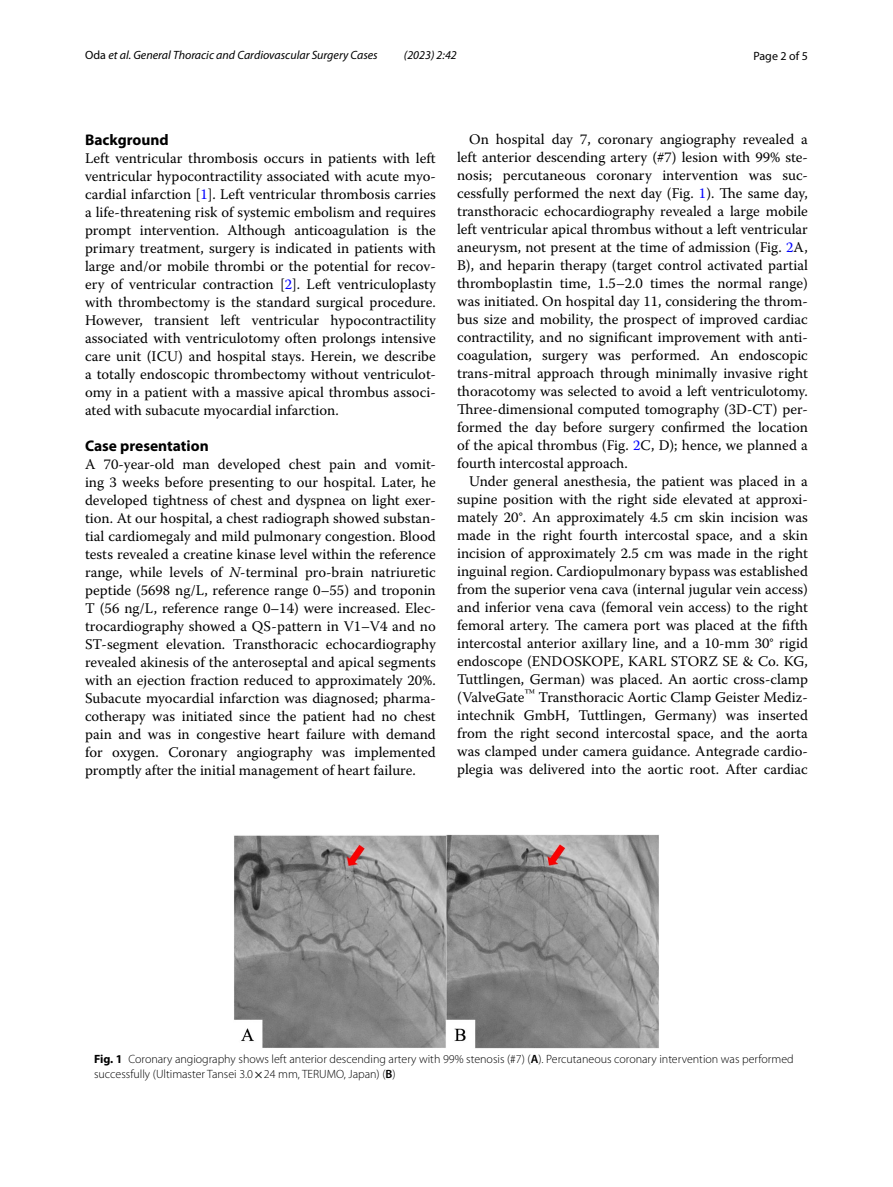
<style>
.page{position:relative;width:893px;height:1187px;background:#fff}
.page>*{position:absolute;margin:0;border:0;box-sizing:border-box;transform-origin:0 0}
.t1{font:700 15.45px "Myriad Pro";color:#000}
.t2{font:14.7px/18px "Warnock Pro";color:#000;text-align:justify}
.t3{font:300 12px/15px "Myriad Pro";color:#000}
.t4{font:italic 12px "Myriad Pro";color:#000}
.t5{font:12px "Myriad Pro";color:#000}
.s1{font-style:normal}
.s2{color:#00f}
.s3{font-style:italic}
.s4{font-weight:700}
.s5{font-weight:600}
.s6{font-family:"STIX";font-weight:400}
</style>
<div class="page">
<img style="left:234px;top:834px;width:425px;height:213px">
<p class="t4" style="left:85px;top:48px;width:294px"><span class="s1">Oda</span> et al. General Thoracic and Cardiovascular Surgery Cases</p>
<p class="t4" style="left:404px;top:48px;width:54px">(2023) 2:42</p>
<p class="t5" style="left:753px;top:48px;width:56px">Page 2 of 5</p>
<p class="t1" style="left:85px;top:129px;width:85px">Background</p>
<p class="t2" style="left:85px;top:148px;width:352px">Left ventricular thrombosis occurs in patients with left ventricular hypocontractility associated with acute myo&shy;cardial infarction [<span class="s2">1</span>]. Left ventricular thrombosis carries a life-threatening risk of systemic embolism and requires prompt intervention. Although anticoagulation is the primary treatment, surgery is indicated in patients with large and/or mobile thrombi or the potential for recov&shy;ery of ventricular contraction [<span class="s2">2</span>]. Left ventriculoplasty with thrombectomy is the standard surgical procedure.<br>However, transient left ventricular hypocontractility associated with ventriculotomy often prolongs intensive care unit (ICU) and hospital stays. Herein, we describe a totally endoscopic thrombectomy without ventriculot&shy;omy in a patient with a massive apical thrombus associ&shy;ated with subacute myocardial infarction.</p>
<p class="t1" style="left:85px;top:435px;width:125px">Case presentation</p>
<p class="t2" style="left:85px;top:454px;width:352px">A 70-year-old man developed chest pain and vomit&shy;ing 3 weeks before presenting to our hospital. Later, he developed tightness of chest and dyspnea on light exer&shy;tion. At our hospital, a chest radiograph showed substan&shy;tial cardiomegaly and mild pulmonary congestion. Blood tests revealed a creatine kinase level within the reference range, while levels of <span class="s3">N</span>-terminal pro-brain natriuretic peptide (5698 ng/L, reference range 0–55) and troponin T (56 ng/L, reference range 0–14) were increased. Elec&shy;trocardiography showed a QS-pattern in V1–V4 and no ST-segment elevation. Transthoracic echocardiography revealed akinesis of the anteroseptal and apical segments with an ejection fraction reduced to approximately 20%.<br>Subacute myocardial infarction was diagnosed; pharma&shy;cotherapy was initiated since the patient had no chest pain and was in congestive heart failure with demand for oxygen. Coronary angiography was implemented promptly after the initial management of heart failure.</p>
<p class="t2" style="left:457px;top:130px;width:352px;text-indent:12px">On hospital day 7, coronary angiography revealed a left anterior descending artery (#7) lesion with 99% ste&shy;nosis; percutaneous coronary intervention was suc&shy;cessfully performed the next day (Fig. <span class="s2">1</span>). The same day, transthoracic echocardiography revealed a large mobile left ventricular apical thrombus without a left ventricular aneurysm, not present at the time of admission (Fig. <span class="s2">2</span>A, B), and heparin therapy (target control activated partial thromboplastin time, 1.5–2.0 times the normal range) was initiated. On hospital day 11, considering the throm&shy;bus size and mobility, the prospect of improved cardiac contractility, and no significant improvement with anti&shy;coagulation, surgery was performed. An endoscopic trans-mitral approach through minimally invasive right thoracotomy was selected to avoid a left ventriculotomy.<br>Three-dimensional computed tomography (3D-CT) per&shy;formed the day before surgery confirmed the location of the apical thrombus (Fig. <span class="s2">2</span>C, D); hence, we planned a fourth intercostal approach.</p>
<p class="t2" style="left:457px;top:472px;width:352px;text-indent:12px">Under general anesthesia, the patient was placed in a supine position with the right side elevated at approxi&shy;mately 20°. An approximately 4.5 cm skin incision was made in the right fourth intercostal space, and a skin incision of approximately 2.5 cm was made in the right inguinal region. Cardiopulmonary bypass was established from the superior vena cava (internal jugular vein access) and inferior vena cava (femoral vein access) to the right femoral artery. The camera port was placed at the fifth intercostal anterior axillary line, and a 10-mm 30° rigid endoscope (ENDOSKOPE, KARL STORZ SE &amp; Co. KG, Tuttlingen, German) was placed. An aortic cross-clamp (ValveGate<sup>™</sup> Transthoracic Aortic Clamp Geister Mediz&shy;intechnik GmbH, Tuttlingen, Germany) was inserted from the right second intercostal space, and the aorta was clamped under camera guidance. Antegrade cardio&shy;plegia was delivered into the aortic root. After cardiac</p>
<p class="t3" style="left:94px;top:1051px;width:701px"><span class="s4">Fig. 1</span> Coronary angiography shows left anterior descending artery with 99% stenosis (#7) (<span class="s5">A</span>). Percutaneous coronary intervention was performed successfully (Ultimaster Tansei 3.0<span class="s6">×</span>24 mm, TERUMO, Japan) (<span class="s5">B</span>)</p>
</div>
